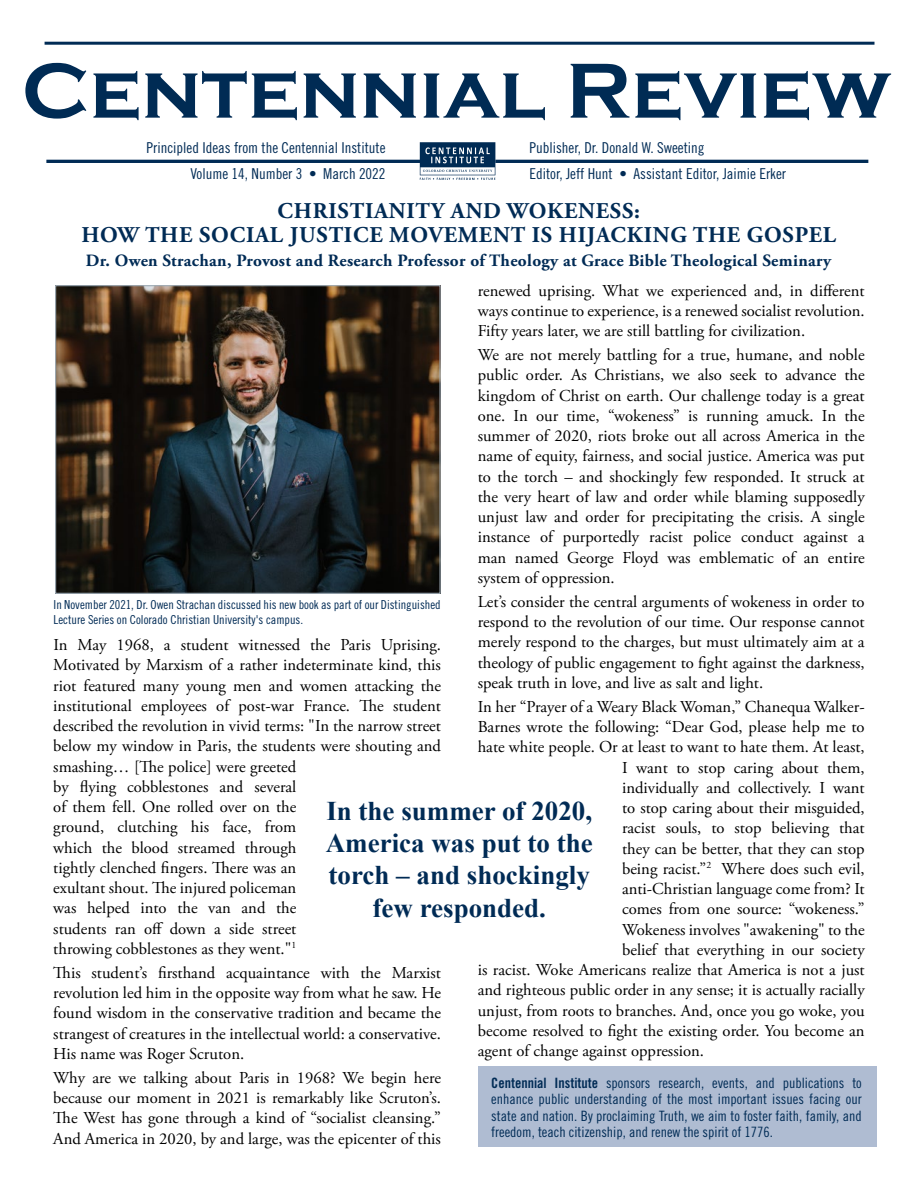
<style>
.page{position:relative;width:918px;height:1188px;background:#fff}
.page>*{position:absolute;margin:0;border:0;box-sizing:border-box;transform-origin:0 0}
.t1{font:700 27px/32.4px "Times New Roman";color:#002b55;text-align:center}
.t2{font:700 22.5px/24px "Adobe Garamond Pro";letter-spacing:.035em;color:#002b55;text-align:center}
.t3{font:700 17.25px "Adobe Garamond Pro";letter-spacing:.02em;color:#002b55}
.t4{font:16.65px/20.2px "Adobe Garamond Pro";color:#000;text-align:justify}
.t5{font:15px/25.8px "Trade Gothic Cond Eighteen";color:#002b55;text-align:right}
.t6{font:14.25px/16.5px "Trade Gothic Cond Eighteen";color:#002b55;text-align:justify}
.t7{font:12.3px/14.4px "Trade Gothic Cond Eighteen";color:#002b55}
.s1{font-family:"Trade Gothic Bold Cond Twenty"}
</style>
<div class="page">
<svg style="left:25px;top:63px;width:61px;height:56px"></svg>
<svg style="left:93px;top:71px;width:46px;height:49px"></svg>
<svg style="left:145px;top:71px;width:152px;height:49px"></svg>
<svg style="left:304px;top:73px;width:52px;height:45px"></svg>
<svg style="left:364px;top:73px;width:52px;height:45px"></svg>
<svg style="left:424px;top:73px;width:121px;height:47px"></svg>
<svg style="left:571px;top:64px;width:58px;height:54px"></svg>
<svg style="left:635px;top:71px;width:121px;height:49px"></svg>
<svg style="left:764px;top:71px;width:127px;height:49px"></svg>
<hr style="left:46px;top:160px;width:374px;height:3px;background:#002b55">
<hr style="left:495px;top:160px;width:373px;height:3px;background:#002b55">
<svg style="left:420px;top:142px;width:75px;height:38px"></svg>
<hr style="left:45px;top:42px;width:830px;height:3px;background:#002b55">
<div style="left:478px;top:1066px;width:399px;height:81px;background:#afbcd2"></div>
<img style="left:57px;top:287px;width:382px;height:305px">
<div style="left:55px;top:285px;width:386px;height:309px;border:1px solid #a0adb7"></div>
<p class="t5" style="left:147px;top:135px;width:241px">Principled Ideas from the Centennial Institute<br>Volume 14, Number 3 • March 2022</p>
<p class="t5" style="left:529px;top:135px;width:177px">Publisher, Dr. Donald W. Sweeting</p>
<h2 class="t2" style="left:81px;top:200px;width:756px">CHRISTIANITY AND WOKENESS:<br>HOW THE SOCIAL JUSTICE MOVEMENT IS HIJACKING THE GOSPEL</h2>
<p class="t3" style="left:86px;top:251px;width:747px">Dr. Owen Strachan, Provost and Research Professor of Theology at Grace Bible Theological Seminary</p>
<p class="t5" style="left:529px;top:161px;width:258px">Editor, Jeff Hunt • Assistant Editor, Jaimie Erker</p>
<p class="t4" style="left:478px;top:281px;width:388px">renewed uprising. What we experienced and, in different ways continue to experience, is a renewed socialist revolution.<br>Fifty years later, we are still battling for civilization.</p>
<p class="t4" style="left:478px;top:345px;width:388px">We are not merely battling for a true, humane, and noble public order. As Christians, we also seek to advance the kingdom of Christ on earth. Our challenge today is a great one. In our time, “wokeness” is running amuck. In the summer of 2020, riots broke out all across America in the name of equity, fairness, and social justice. America was put to the torch – and shockingly few responded. It struck at the very heart of law and order while blaming supposedly unjust law and order for precipitating the crisis. A single instance of purportedly racist police conduct against a man named George Floyd was emblematic of an entire system of oppression.</p>
<p class="t4" style="left:478px;top:592px;width:388px">Let’s consider the central arguments of wokeness in order to respond to the revolution of our time. Our response cannot merely respond to the charges, but must ultimately aim at a theology of public engagement to fight against the darkness, speak truth in love, and live as salt and light.</p>
<p class="t4" style="left:478px;top:697px;width:388px">In her “Prayer of a Weary Black Woman,” Chanequa Walker-</p>
<p class="t4" style="left:478px;top:717px;width:388px">Barnes wrote the following: “Dear God, please help me to</p>
<p class="t4" style="left:478px;top:737px;width:388px">hate white people. Or at least to want to hate them. At least,</p>
<p class="t4" style="left:622px;top:758px;width:244px">I want to stop caring about them,</p>
<p class="t4" style="left:622px;top:778px;width:244px">individually and collectively. I want</p>
<p class="t4" style="left:622px;top:798px;width:244px">to stop caring about their misguided,</p>
<p class="t4" style="left:622px;top:818px;width:244px">racist souls, to stop believing that</p>
<p class="t4" style="left:622px;top:839px;width:244px">they can be better, that they can stop</p>
<p class="t4" style="left:622px;top:859px;width:244px">being racist.”<sup>2</sup> Where does such evil,</p>
<p class="t4" style="left:622px;top:879px;width:244px">anti-Christian language come from? It</p>
<p class="t4" style="left:622px;top:899px;width:244px">comes from one source: “wokeness.”</p>
<p class="t4" style="left:622px;top:920px;width:244px">Wokeness involves "awakening" to the</p>
<p class="t4" style="left:622px;top:940px;width:244px">belief that everything in our society</p>
<p class="t4" style="left:478px;top:960px;width:388px">is racist. Woke Americans realize that America is not a just</p>
<p class="t4" style="left:478px;top:980px;width:388px">and righteous public order in any sense; it is actually racially</p>
<p class="t4" style="left:478px;top:1001px;width:388px">unjust, from roots to branches. And, once you go woke, you</p>
<p class="t4" style="left:478px;top:1021px;width:388px">become resolved to fight the existing order. You become an</p>
<p class="t4" style="left:478px;top:1041px;width:228px">agent of change against oppression.</p>
<p class="t7" style="left:54px;top:598px;width:388px">In November 2021, Dr. Owen Strachan discussed his new book as part of our Distinguished<br>Lecture Series on Colorado Christian University's campus.</p>
<p class="t4" style="left:53px;top:635px;width:389px;text-align:left">In May 1968, a student witnessed the Paris Uprising.<br>Motivated by Marxism of a rather indeterminate kind, this riot featured many young men and women attacking the institutional employees of post-war France. The student described the revolution in vivid terms: "In the narrow street below my window in Paris, the students were shouting and smashing… [The police] were greeted<br>by flying cobblestones and several<br>of them fell. One rolled over on the<br>ground, clutching his face, from<br>which the blood streamed through<br>tightly clenched fingers. There was an<br>exultant shout. The injured policeman<br>was helped into the van and the<br>students ran off down a side street<br>throwing cobblestones as they went."<sup>1</sup></p>
<p class="t4" style="left:53px;top:963px;width:389px">This student’s firsthand acquaintance with the Marxist revolution led him in the opposite way from what he saw. He found wisdom in the conservative tradition and became the strangest of creatures in the intellectual world: a conservative.<br>His name was Roger Scruton.</p>
<p class="t4" style="left:53px;top:1068px;width:389px">Why are we talking about Paris in 1968? We begin here because our moment in 2021 is remarkably like Scruton’s.<br>The West has gone through a kind of “socialist cleansing.” And America in 2020, by and large, was the epicenter of this</p>
<h1 class="t1" style="left:326px;top:794px;width:268px">In the summer of 2020,<br>America was put to the torch – and shockingly few responded.</h1>
<p class="t6" style="left:491px;top:1074px;width:372px"><span class="s1">Centennial Institute</span> sponsors research, events, and publications to enhance public understanding of the most important issues facing our state and nation. By proclaiming Truth, we aim to foster faith, family, and freedom, teach citizenship, and renew the spirit of 1776.</p>
</div>
